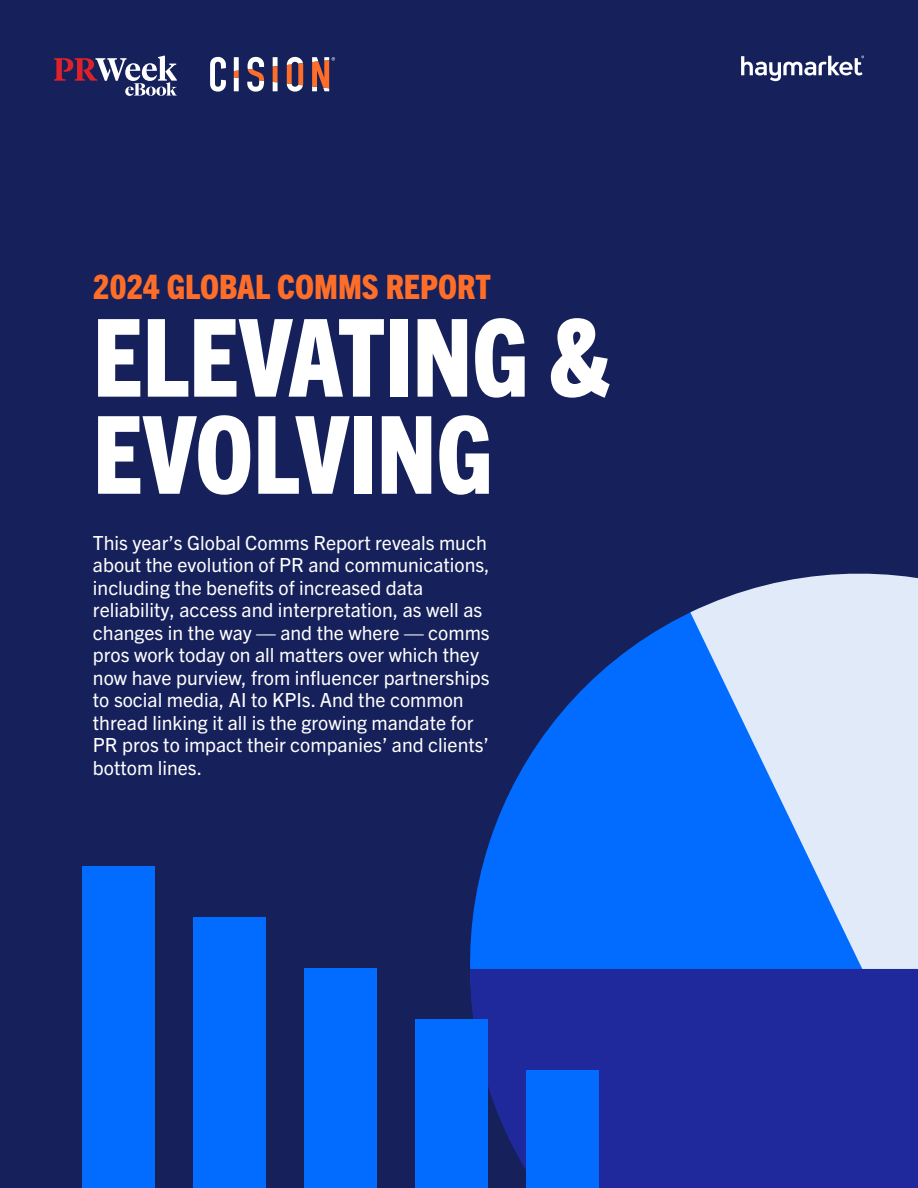
<style>
.page{position:relative;width:918px;height:1188px;background:#16215b}
.page>*{position:absolute;margin:0;border:0;box-sizing:border-box;transform-origin:0 0}
.t1{font:800 condensed 108px/97.1px "Trade Gothic Next LT Pro";color:#fff;scale:.95 1}
.t2{font:800 condensed 33.75px "Trade Gothic Next LT Pro";color:#ff6e29}
.t3{font:19.5px/22.5px "Trade Gothic Next LT Pro";color:#fff}
</style>
<div class="page">
<svg style="left:416px;top:612px;width:274px;height:408px;fill:#016cff"></svg>
<svg style="left:690px;top:573px;width:228px;height:396px;background:#8eb9f6"></svg>
<div style="left:470px;top:969px;width:448px;height:219px;background:#1f299c"></div>
<div style="left:82px;top:867px;width:72px;height:321px;background:#016cff"></div>
<div style="left:193px;top:918px;width:72px;height:270px;background:#016cff"></div>
<div style="left:304px;top:968px;width:72px;height:220px;background:#016cff"></div>
<div style="left:416px;top:1020px;width:72px;height:168px;background:#016cff"></div>
<div style="left:527px;top:1070px;width:72px;height:118px;background:#016cff"></div>
<svg style="left:54px;top:56px;width:123px;height:40px"></svg>
<svg style="left:741px;top:56px;width:123px;height:25px"></svg>
<svg style="left:234px;top:57px;width:5px;height:34px"></svg>
<svg style="left:247px;top:57px;width:17px;height:35px"></svg>
<svg style="left:273px;top:57px;width:5px;height:34px"></svg>
<svg style="left:287px;top:57px;width:16px;height:35px"></svg>
<svg style="left:210px;top:57px;width:16px;height:35px"></svg>
<svg style="left:312px;top:57px;width:23px;height:34px"></svg>
<h2 class="t2" style="left:93px;top:263px;width:399px">2024 GLOBAL COMMS REPORT</h2>
<h1 class="t1" style="left:93px;top:303px;width:546px">ELEVATING &amp;<br>EVOLVING</h1>
<p class="t3" style="left:93px;top:530px;width:398px">This year’s Global Comms Report reveals much about the evolution of PR and communications, including the benefits of increased data reliability, access and interpretation, as well as changes in the way — and the where — comms pros work today on all matters over which they now have purview, from influencer partnerships to social media, AI to KPIs. And the common thread linking it all is the growing mandate for PR pros to impact their companies’ and clients’ bottom lines.</p>
</div>
